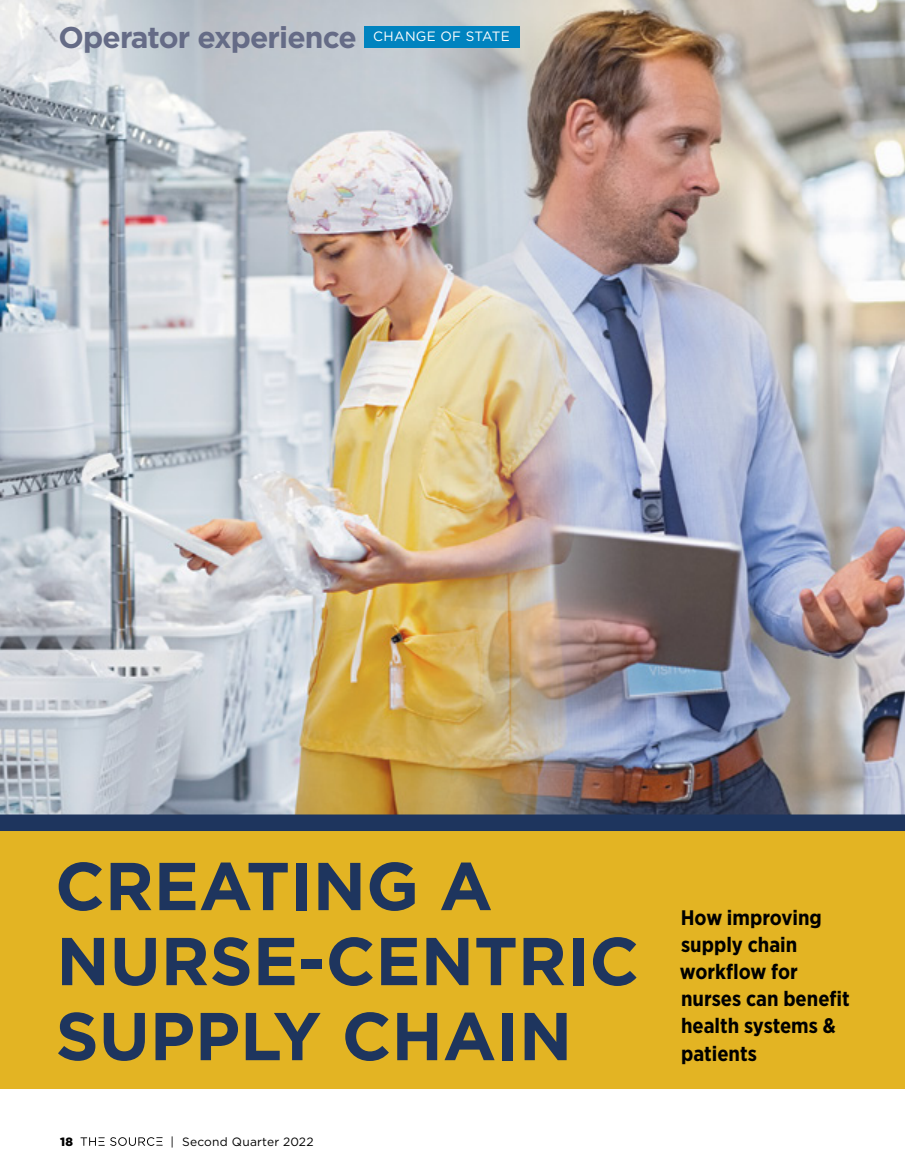
<style>
.page{position:relative;width:905px;height:1175px;background:#fff}
.page>*{position:absolute;margin:0;border:0;box-sizing:border-box;transform-origin:0 0}
.t1{font:700 67.5px/75px "Gotham";color:#1e355e}
.t2{font:700 30px "Gotham";letter-spacing:-.03em;color:#656b86}
.t3{font:700 21px/27px "Gotham Narrow";color:#000}
.t4{font:13.5px "Gotham";letter-spacing:.02em;color:#fff}
.t5{font:12px "Gotham";letter-spacing:.02em;color:#000}
.t6{font:900 12px "Gotham";color:#000}
</style>
<div class="page">
<svg style="left:81px;top:1137px;width:82px;height:8px"></svg>
<img style="left:0;top:0;width:904px;height:814px">
<div style="left:364px;top:26px;width:155px;height:21px;background:#0083bf"></div>
<div style="left:0;top:831px;width:904px;height:257px;background:#e3b423"></div>
<div style="left:0;top:814px;width:904px;height:17px;background:#1e355e"></div>
<h2 class="t2" style="left:58px;top:20px;width:300px">Operator experience</h2>
<p class="t4" style="left:373px;top:29px;width:138px">CHANGE OF STATE</p>
<h1 class="t1" style="left:55px;top:847px;width:585px">CREATING A<br>NURSE-CENTRIC<br>SUPPLY CHAIN</h1>
<p class="t6" style="left:60px;top:1134px;width:14px">18</p>
<p class="t5" style="left:170px;top:1135px;width:144px">| Second Quarter 2022</p>
<p class="t3" style="left:680px;top:904px;width:171px">How improving supply chain workflow for nurses can benefit health systems &amp; patients</p>
</div>
